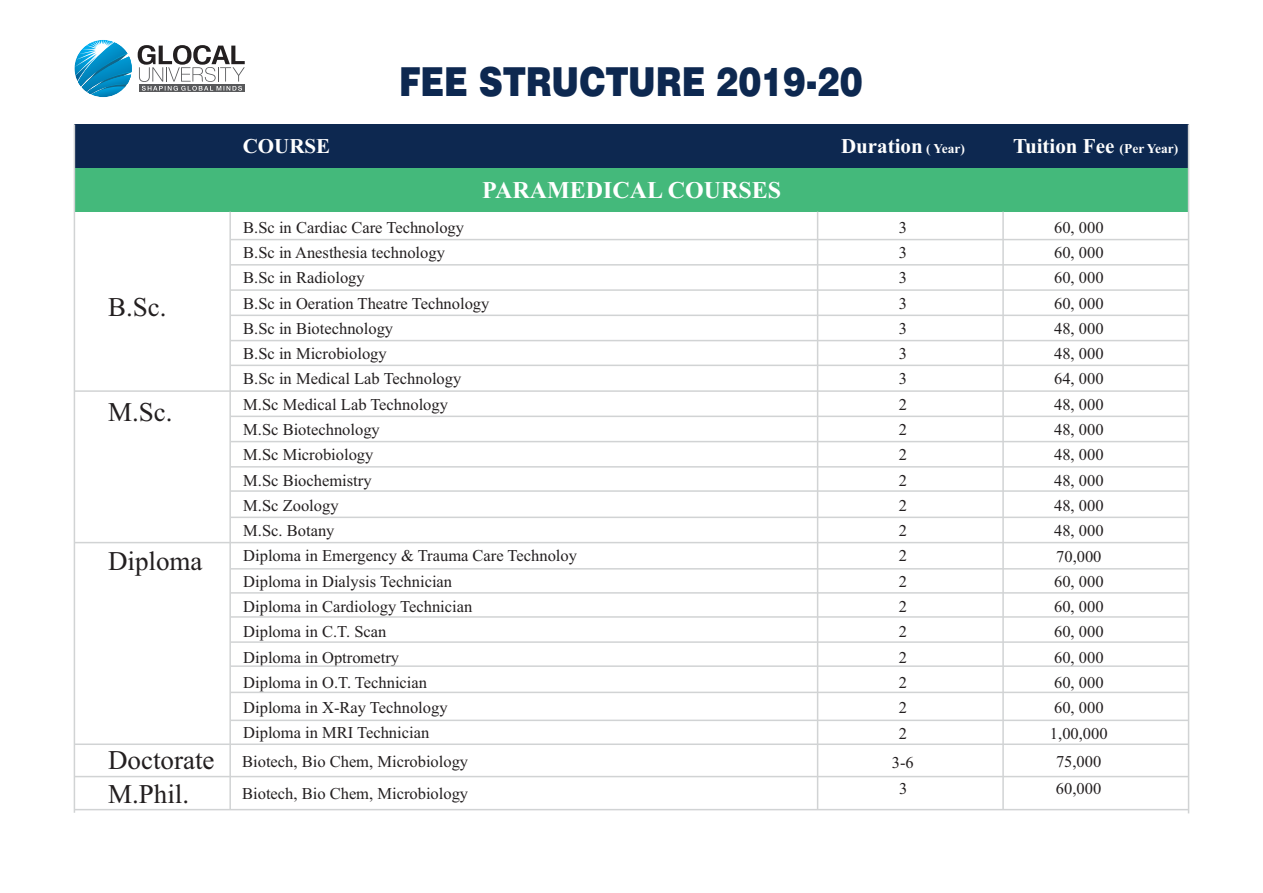
<style>
.page{position:relative;width:1263px;height:893px;background:#fff}
.page>*{position:absolute;margin:0;border:0;box-sizing:border-box;transform-origin:0 0}
.t1{font:900 40.05px "Swiss 721 BT";color:#0d2850;scale:.85 1}
.t2{font:27px/34.7px "Times New Roman";color:#231f20}
.t3{font:700 24px "Times New Roman";color:#fff}
.t4{font:700 21px "Times New Roman";color:#fff}
.t5{font:16.5px/25.3px "Times New Roman";color:#231f20}
.s1{font-size:13.5px}
</style>
<div class="page">
<div style="left:74px;top:168px;width:1114px;height:44px;background:#44b97b"></div>
<div style="left:139px;top:85px;width:106px;height:7px;background:#58595b"></div>
<svg style="left:138px;top:45px;width:107px;height:46px"></svg>
<svg style="left:74px;top:40px;width:58px;height:57px"></svg>
<div style="left:74px;top:124px;width:744px;height:44px;background:#0d2850"></div>
<div style="left:1003px;top:124px;width:185px;height:44px;background:#0d2850"></div>
<div style="left:818px;top:124px;width:185px;height:44px;background:#0d2850"></div>
<hr style="left:1188px;top:124px;width:1px;height:689px;background:#d1d3d4">
<hr style="left:817px;top:212px;width:1px;height:598px;background:#d1d3d4">
<hr style="left:231px;top:239px;width:957px;height:1px;background:#d1d3d4">
<hr style="left:229px;top:212px;width:2px;height:598px;background:#d1d3d4">
<hr style="left:1002px;top:212px;width:2px;height:598px;background:#d1d3d4">
<hr style="left:74px;top:124px;width:1px;height:689px;background:#d1d3d4">
<hr style="left:231px;top:264px;width:957px;height:2px;background:#d1d3d4">
<hr style="left:231px;top:289px;width:957px;height:2px;background:#d1d3d4">
<hr style="left:231px;top:315px;width:957px;height:1px;background:#d1d3d4">
<hr style="left:231px;top:340px;width:957px;height:1px;background:#d1d3d4">
<hr style="left:74px;top:743px;width:1114px;height:2px;background:#d1d3d4">
<hr style="left:74px;top:390px;width:1114px;height:2px;background:#d1d3d4">
<hr style="left:231px;top:416px;width:957px;height:1px;background:#d1d3d4">
<hr style="left:231px;top:441px;width:957px;height:1px;background:#d1d3d4">
<hr style="left:231px;top:466px;width:957px;height:2px;background:#d1d3d4">
<hr style="left:231px;top:517px;width:957px;height:1px;background:#d1d3d4">
<hr style="left:74px;top:542px;width:1114px;height:1px;background:#d1d3d4">
<hr style="left:231px;top:720px;width:957px;height:1px;background:#d1d3d4">
<hr style="left:74px;top:809px;width:1114px;height:1px;background:#d1d3d4">
<hr style="left:231px;top:490px;width:957px;height:2px;background:#d1d3d4">
<hr style="left:231px;top:365px;width:957px;height:1px;background:#d1d3d4">
<hr style="left:231px;top:568px;width:957px;height:2px;background:#d1d3d4">
<hr style="left:231px;top:592px;width:957px;height:2px;background:#d1d3d4">
<hr style="left:231px;top:616px;width:957px;height:2px;background:#d1d3d4">
<hr style="left:231px;top:641px;width:957px;height:2px;background:#d1d3d4">
<hr style="left:231px;top:665px;width:957px;height:2px;background:#d1d3d4">
<hr style="left:231px;top:692px;width:957px;height:1px;background:#d1d3d4">
<hr style="left:74px;top:776px;width:1114px;height:1px;background:#d1d3d4">
<h2 class="t2" style="left:108px;top:292px;width:60px">B.Sc.</h2>
<h2 class="t2" style="left:108px;top:397px;width:66px">M.Sc.</h2>
<h2 class="t2" style="left:108px;top:546px;width:96px">Diploma</h2>
<p class="t4" style="left:243px;top:139px;width:89px">COURSE</p>
<h1 class="t1" style="left:399px;top:66px;width:546px">FEE STRUCTURE 2019-20</h1>
<h3 class="t3" style="left:482px;top:182px;width:300px">PARAMEDICAL COURSES</h3>
<p class="t4" style="left:841px;top:139px;width:125px">Duration <span class="s1">( Year)</span></p>
<p class="t4" style="left:1013px;top:139px;width:167px">Tuition Fee <span class="s1">(Per Year)</span></p>
<p class="t5" style="left:243px;top:216px;width:335px">B.Sc in Cardiac Care Technology<br>B.Sc in Anesthesia technology<br>B.Sc in Radiology<br>B.Sc in Oeration Theatre Technology<br>B.Sc in Biotechnology<br>B.Sc in Microbiology<br>B.Sc in Medical Lab Technology<br>M.Sc Medical Lab Technology<br>M.Sc Biotechnology<br>M.Sc Microbiology<br>M.Sc Biochemistry<br>M.Sc Zoology<br>M.Sc. Botany<br>Diploma in Emergency &amp; Trauma Care Technoloy<br>Diploma in Dialysis Technician<br>Diploma in Cardiology Technician<br>Diploma in C.T. Scan<br>Diploma in Optrometry<br>Diploma in O.T. Technician<br>Diploma in X-Ray Technology<br>Diploma in MRI Technician</p>
<p class="t5" style="left:899px;top:216px;width:10px;text-align:justify">3<br>3<br>3<br>3<br>3<br>3<br>3<br>2<br>2<br>2<br>2<br>2<br>2<br>2<br>2<br>2<br>2<br>2<br>2<br>2<br>2</p>
<p class="t5" style="left:1050px;top:216px;width:59px;text-align:center">60, 000<br>60, 000<br>60, 000<br>60, 000<br>48, 000<br>48, 000<br>64, 000<br>48, 000<br>48, 000<br>48, 000<br>48, 000<br>48, 000<br>48, 000<br>70,000<br>60, 000<br>60, 000<br>60, 000<br>60, 000<br>60, 000<br>60, 000<br>1,00,000</p>
<h2 class="t2" style="left:108px;top:745px;width:108px">Doctorate<br>M.Phil.</h2>
<p class="t5" style="left:242px;top:746px;width:227px;line-height:32.5px">Biotech, Bio Chem, Microbiology<br>Biotech, Bio Chem, Microbiology</p>
<p class="t5" style="left:892px;top:752px;width:23px">3-6</p>
<p class="t5" style="left:1056px;top:750px;width:47px">75,000</p>
<p class="t5" style="left:899px;top:778px;width:10px">3</p>
<p class="t5" style="left:1056px;top:778px;width:47px">60,000</p>
</div>
